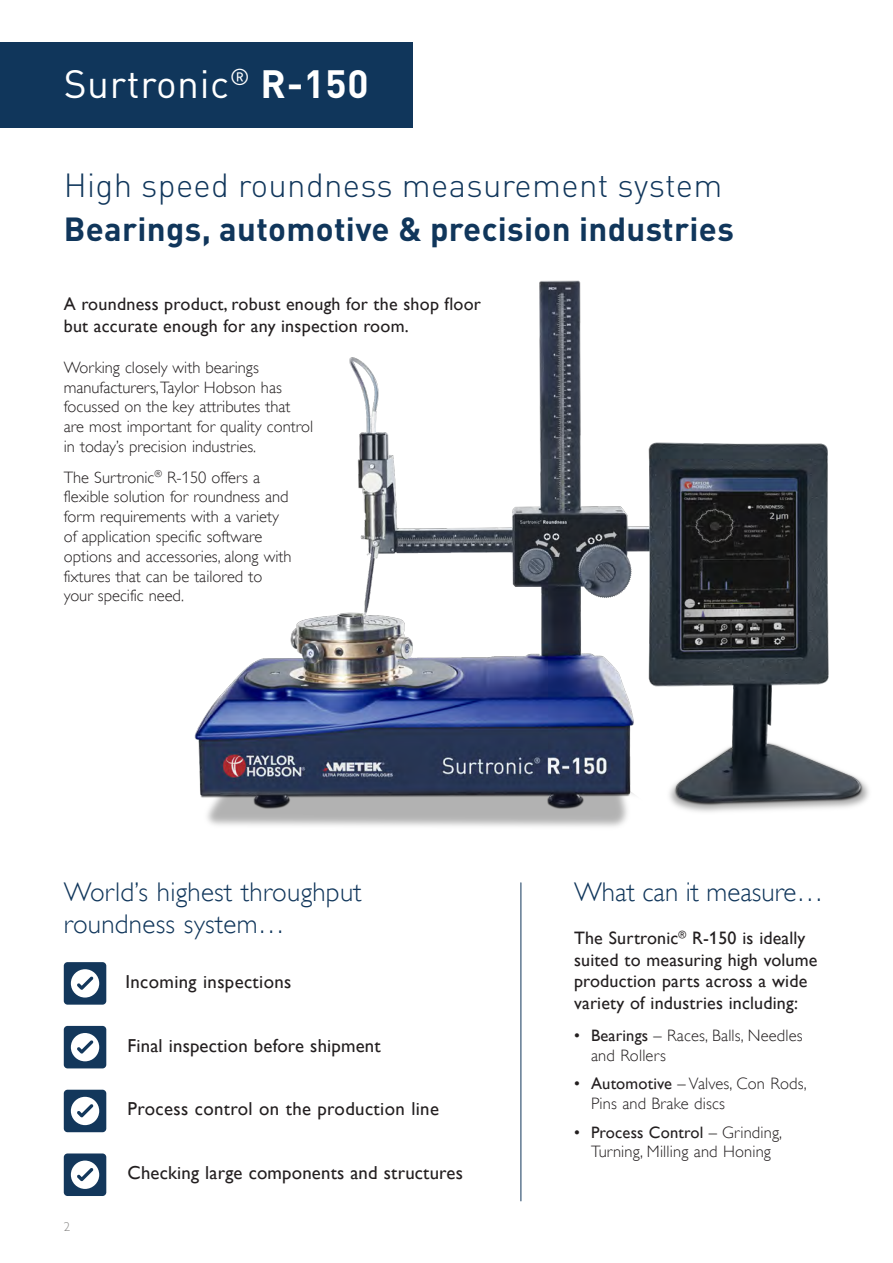
<style>
.page{position:relative;width:893px;height:1263px;background:#fff}
.page>*{position:absolute;margin:0;border:0;box-sizing:border-box;transform-origin:0 0}
.t1{font:39px "DIN";letter-spacing:.015em;color:#fff}
.L2_-_Subhead{font:700 33px "DIN";letter-spacing:.01em;color:#10365b}
.L2_-_Subhead-2{font:300 33px "DIN";letter-spacing:.01em;color:#10365b}
.L2_-_Subhead-3{font:300 27px/32.4px "Gill Alt One";letter-spacing:.01em;color:#10365b}
.Body{font:18.75px "Gill Alt One";letter-spacing:.01em;color:#231f20}
.Body-2{font:18px/21.6px "Gill Alt One";letter-spacing:.01em;color:#231f20}
.L2_-_Subhead-4{font:18px/21.6px "Gill Alt One";letter-spacing:.015em;color:#231f20}
.Body-3{font:300 16.5px/19.8px "Gill Alt One";color:#231f20}
.t2{font:300 12.75px "Gill Alt One";color:#888786}
.s1{font-weight:700}
.s2{font-weight:400}
</style>
<div class="page">
<img style="left:194px;top:280px;width:675px;height:547px">
<div style="left:0;top:43px;width:412px;height:85px;background:#10365b"></div>
<div style="left:64px;top:962px;width:42px;height:43px;background:#13375b;border-radius:4px"></div>
<div style="left:71px;top:969px;width:28px;height:28px;background:#fff;border-radius:50%"></div>
<svg style="left:77px;top:976px;width:16px;height:14px"></svg>
<div style="left:64px;top:1026px;width:42px;height:42px;background:#13375b;border-radius:4px"></div>
<div style="left:71px;top:1033px;width:28px;height:28px;background:#fff;border-radius:50%"></div>
<svg style="left:77px;top:1040px;width:16px;height:14px"></svg>
<div style="left:64px;top:1090px;width:42px;height:42px;background:#13375b;border-radius:4px"></div>
<div style="left:71px;top:1097px;width:28px;height:28px;background:#fff;border-radius:50%"></div>
<svg style="left:77px;top:1104px;width:16px;height:13px"></svg>
<div style="left:64px;top:1153px;width:42px;height:43px;background:#13375b;border-radius:4px"></div>
<div style="left:71px;top:1160px;width:28px;height:29px;background:#fff;border-radius:50%"></div>
<svg style="left:77px;top:1168px;width:16px;height:13px"></svg>
<hr style="left:520px;top:883px;width:1px;height:318px;background:#10365b">
<p class="t1" style="left:64px;top:60px;width:306px">Surtronic<sup>®</sup> <span class="s1">R-150</span></p>
<p class="L2_-_Subhead-2" style="left:64px;top:164px;width:660px">High speed roundness measurement system</p>
<p class="L2_-_Subhead" style="left:64px;top:207px;width:672px">Bearings, automotive &amp; precision industries</p>
<p class="L2_-_Subhead-4" style="left:64px;top:293px;width:419px">A roundness product, robust enough for the shop floor but accurate enough for any inspection room.</p>
<p class="Body-3" style="left:64px;top:357px;width:251px">Working closely with bearings manufacturers, Taylor Hobson has focussed on the key attributes that are most important for quality control in today’s precision industries.</p>
<p class="Body-3" style="left:64px;top:467px;width:229px">The Surtronic<sup>®</sup> R-150 offers a flexible solution for roundness and form requirements with a variety of application specific software options and accessories, along with fixtures that can be tailored to your specific need.</p>
<p class="L2_-_Subhead-3" style="left:64px;top:876px;width:299px">World’s highest throughput roundness system…</p>
<p class="Body" style="left:125px;top:971px;width:167px">Incoming inspections</p>
<p class="Body" style="left:128px;top:1034px;width:255px">Final inspection before shipment</p>
<p class="Body" style="left:128px;top:1098px;width:313px">Process control on the production line</p>
<p class="t2" style="left:64px;top:1220px;width:8px">2</p>
<p class="Body" style="left:128px;top:1162px;width:337px">Checking large components and structures</p>
<p class="L2_-_Subhead-3" style="left:574px;top:876px;width:251px">What can it measure…</p>
<p class="Body-2" style="left:574px;top:927px;width:245px">The Surtronic<sup>®</sup> R-150 is ideally suited to measuring high volume production parts across a wide variety of industries including:</p>
<p class="Body-3" style="left:591px;top:1026px;width:213px;text-indent:-17px"><span class="s2">• Bearings</span> – Races, Balls, Needles and Rollers</p>
<p class="Body-3" style="left:591px;top:1074px;width:217px;text-indent:-17px"><span class="s2">• Automotive</span> – Valves, Con Rods,<br>Pins and Brake discs</p>
<p class="Body-3" style="left:574px;top:1122px;width:210px;text-align:center"><span class="s2">• Process Control</span> – Grinding,<br>Turning, Milling and Honing</p>
</div>
